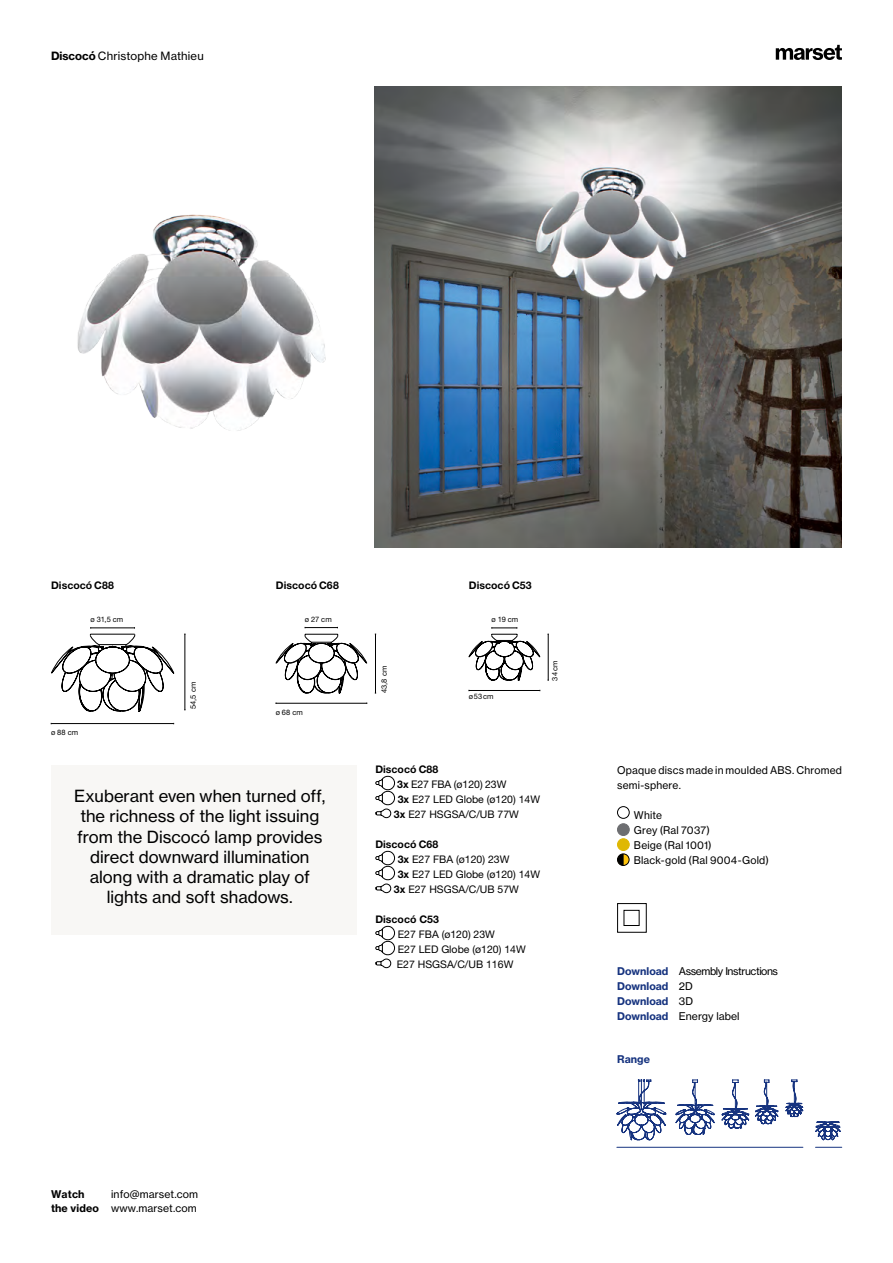
<style>
.page{position:relative;width:893px;height:1263px;background:#fff}
.page>*{position:absolute;margin:0;border:0;box-sizing:border-box;transform-origin:0 0}
.t1{font:16.5px/20.2px "N Haas Grotesk TX Pro 55 Rg";color:#000;text-align:center}
.t2{font:11.25px "N Haas Grotesk TX Pro 55 Rg";letter-spacing:.015em;color:#000}
.t3{font:10.5px/15px "Helvetica Neue LT Std";color:#000}
.t4{font:10.5px/15px "N Haas Grotesk TX Pro 55 Rg";letter-spacing:.015em;color:#000}
.t5{font:700 10.5px "Helvetica Neue LT Std";color:#000}
.t6{font:10.5px "N Haas Grotesk TX Pro 55 Rg";letter-spacing:-.04em;color:#000}
.t7{font:10.5px/15px "N Haas Grotesk TX Pro 75 Bd";color:#16337f}
.t8{font:10.5px/13.5px "N Haas Grotesk TX Pro 75 Bd";letter-spacing:.01em;color:#000}
.t9{font:7.5px "Helvetica Neue LT Std";letter-spacing:.015em;color:#000}
.s1{font-family:"N Haas Grotesk TX Pro 75 Bd"}
.s2{font-weight:700}
.s3{font-family:"N Haas Grotesk TX Pro 75 Bd";color:#16337f}
.s4{font-family:"N Haas Grotesk TX Pro 55 Rg";color:#000}
</style>
<div class="page">
<svg style="left:776px;top:45px;width:66px;height:15px"></svg>
<div style="left:617px;top:806px;width:12px;height:13px;border:1px solid #000;border-radius:50%"></div>
<div style="left:617px;top:824px;width:12px;height:11px;background:#6d6e71;border-radius:50%"></div>
<div style="left:617px;top:823px;width:12px;height:13px;border:1px solid #6d6e71;border-radius:50%"></div>
<div style="left:617px;top:839px;width:12px;height:11px;background:#dfb804;border-radius:50%"></div>
<div style="left:617px;top:838px;width:12px;height:13px;border:1px solid #dfb804;border-radius:50%"></div>
<div style="left:617px;top:854px;width:12px;height:11px;background:#ffc40c;border-radius:50%"></div>
<svg style="left:617px;top:855px;width:7px;height:9px"></svg>
<div style="left:617px;top:853px;width:12px;height:13px;border:1px solid #000;border-radius:50%"></div>
<img style="left:375px;top:86px;width:467px;height:462px">
<img style="left:77px;top:214px;width:249px;height:217px">
<div style="left:617px;top:903px;width:30px;height:30px;border:1px solid #000"></div>
<div style="left:624px;top:910px;width:15px;height:16px;border:1px solid #000"></div>
<svg style="left:375px;top:775px;width:20px;height:43px"></svg>
<svg style="left:375px;top:850px;width:20px;height:43px"></svg>
<svg style="left:375px;top:925px;width:20px;height:43px"></svg>
<hr style="left:617px;top:1147px;width:186px;height:1px;background:#16337f">
<svg style="left:815px;top:1147px;width:27px;height:1px"></svg>
<svg style="left:815px;top:1122px;width:26px;height:18px"></svg>
<svg style="left:785px;top:1079px;width:18px;height:38px"></svg>
<svg style="left:755px;top:1079px;width:23px;height:45px"></svg>
<svg style="left:721px;top:1079px;width:28px;height:49px"></svg>
<svg style="left:675px;top:1079px;width:40px;height:56px"></svg>
<svg style="left:617px;top:1079px;width:49px;height:61px"></svg>
<div style="left:51px;top:765px;width:306px;height:170px;background:#f8f7f5"></div>
<hr style="left:469px;top:690px;width:71px;height:1px;background:#000">
<hr style="left:548px;top:634px;width:1px;height:46px;background:#000">
<hr style="left:51px;top:723px;width:123px;height:1px;background:#000">
<hr style="left:185px;top:634px;width:1px;height:76px;background:#000">
<svg style="left:51px;top:634px;width:123px;height:77px"></svg>
<hr style="left:276px;top:703px;width:91px;height:1px;background:#000">
<hr style="left:375px;top:634px;width:1px;height:59px;background:#000">
<svg style="left:275px;top:634px;width:92px;height:59px"></svg>
<hr style="left:91px;top:628px;width:44px;height:1px;background:#000">
<svg style="left:468px;top:627px;width:72px;height:53px"></svg>
<hr style="left:305px;top:627px;width:32px;height:1px;background:#000">
<p class="t2" style="left:51px;top:49px;width:154px"><span class="s1">Discocó</span> Christophe Mathieu</p>
<p class="t5" style="left:51px;top:579px;width:65px">Discocó C88</p>
<p class="t5" style="left:276px;top:579px;width:65px">Discocó C68</p>
<p class="t5" style="left:469px;top:579px;width:64px">Discocó C53</p>
<p class="t9" style="left:90px;top:615px;width:34px">ø 31,5 cm</p>
<p class="t9" style="left:305px;top:614px;width:28px">ø 27 cm</p>
<p class="t9" style="left:492px;top:615px;width:28px">ø 19 cm</p>
<p class="t9" style="left:51px;top:727px;width:29px">ø 88 cm</p>
<p class="t9" style="left:189px;top:709px;width:29px;rotate:-90deg">54,5 cm</p>
<p class="t9" style="left:276px;top:708px;width:29px">ø 68 cm</p>
<h1 class="t1" style="left:74px;top:786px;width:252px">Exuberant even when turned off, the richness of the light issuing from the Discocó lamp provides direct downward illumination along with a dramatic play of lights and soft shadows.</h1>
<p class="t9" style="left:380px;top:693px;width:29px;rotate:-90deg">43,8 cm</p>
<p class="t9" style="left:469px;top:692px;width:26px">ø53cm</p>
<p class="t9" style="left:550px;top:680px;width:21px;rotate:-90deg">34cm</p>
<p class="t5" style="left:375px;top:763px;width:64px">Discocó C88</p>
<p class="t3" style="left:397px;top:776px;width:111px"><span class="s2">3x</span> E27 FBA (ø120) 23W</p>
<p class="t3" style="left:398px;top:791px;width:144px"><span class="s2">3x</span> E27 LED Globe (ø120) 14W</p>
<p class="t3" style="left:394px;top:806px;width:127px"><span class="s2">3x</span> E27 HSGSA/C/UB 77W</p>
<p class="t5" style="left:375px;top:838px;width:64px">Discocó C68</p>
<p class="t3" style="left:398px;top:851px;width:113px"><span class="s2">3x</span> E27 FBA (ø120) 23W</p>
<p class="t3" style="left:398px;top:866px;width:144px"><span class="s2">3x</span> E27 LED Globe (ø120) 14W</p>
<p class="t3" style="left:394px;top:881px;width:127px"><span class="s2">3x</span> E27 HSGSA/C/UB 57W</p>
<p class="t5" style="left:375px;top:913px;width:65px">Discocó C53</p>
<p class="t3" style="left:397px;top:926px;width:130px">E27 FBA (ø120) 23W<br>E27 LED Globe (ø120) 14W<br>E27 HSGSA/C/UB 116W</p>
<p class="t8" style="left:51px;top:1188px;width:49px">Watch the video</p>
<p class="t4" style="left:111px;top:1188px;width:88px;line-height:13.5px">info@marset.com www.marset.com</p>
<p class="t4" style="left:617px;top:762px;width:226px">Opaque discs made in moulded ABS. Chromed semi-sphere.</p>
<p class="t4" style="left:634px;top:807px;width:137px">White<br>Grey (Ral 7037)<br>Beige (Ral 1001)<br>Black-gold (Ral 9004-Gold)</p>
<p class="t6" style="left:617px;top:965px;width:162px"><span class="s3">Download</span> Assembly Instructions</p>
<p class="t7" style="left:617px;top:978px;width:77px">Download <span class="s4">2D<br></span>Download <span class="s4">3D</span></p>
<p class="t4" style="left:617px;top:1008px;width:124px"><span class="s3">Download</span> Energy label</p>
<p class="t7" style="left:617px;top:1051px;width:34px">Range</p>
</div>
